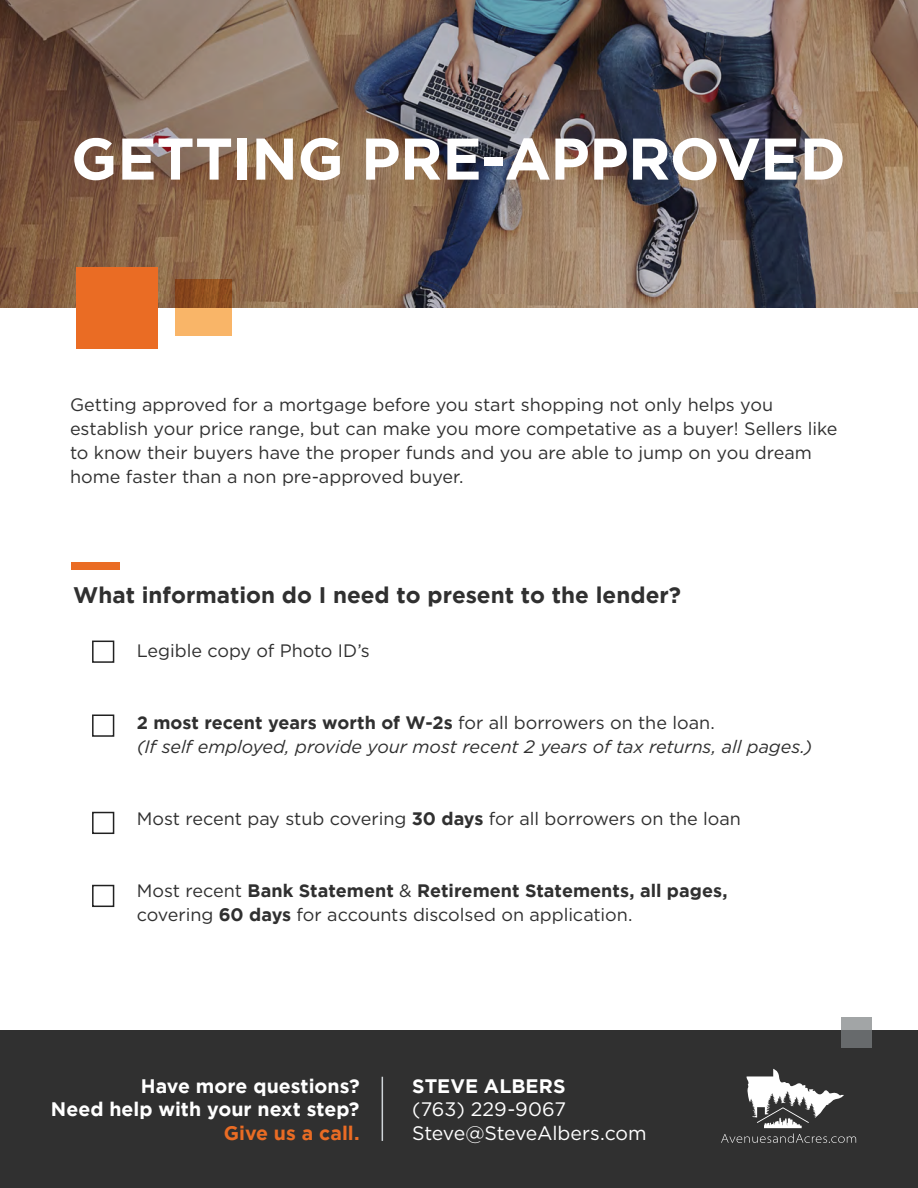
<style>
.page{position:relative;width:918px;height:1188px;background:#fff}
.page>*{position:absolute;margin:0;border:0;box-sizing:border-box;transform-origin:0 0}
.t1{font:700 58.65px "Gotham";letter-spacing:-.005em;color:#fff}
.t2{font:700 22.5px "Gotham";color:#303030}
.t3{font:700 19.5px/23.4px "Gotham";color:#fff;text-align:right}
.t4{font:19.5px/23.4px "Gotham";letter-spacing:-.01em;color:#fff}
.t5{font:700 19.5px "Gotham";letter-spacing:.005em;color:#ea6c24}
.t6{font:18px/24px "Gotham";letter-spacing:-.005em;color:#303030}
.t7{font:italic 18px/24px "Gotham";letter-spacing:-.005em;color:#303030}
.s1{font-weight:700;font-style:normal}
.s2{font-style:normal}
.s3{font-weight:700}
</style>
<div class="page">
<svg style="left:0;top:0;width:918px;height:308px;background:#7d685a"></svg>
<div style="left:76px;top:267px;width:81px;height:81px;background:#ea6c24"></div>
<svg style="left:175px;top:279px;width:56px;height:57px;background:#c17f42"></svg>
<div style="left:1px;top:1031px;width:917px;height:157px;background:#303030"></div>
<svg style="left:721px;top:1134px;width:135px;height:9px"></svg>
<svg style="left:746px;top:1069px;width:98px;height:59px"></svg>
<div style="left:92px;top:641px;width:22px;height:22px;border:2px solid #212121"></div>
<div style="left:92px;top:715px;width:22px;height:22px;border:2px solid #212121"></div>
<div style="left:92px;top:812px;width:22px;height:22px;border:2px solid #212121"></div>
<div style="left:92px;top:885px;width:22px;height:22px;border:2px solid #212121"></div>
<div style="left:72px;top:562px;width:48px;height:8px;background:#ea6c24"></div>
<svg style="left:841px;top:1017px;width:30px;height:30px"></svg>
<hr style="left:382px;top:1077px;width:1px;height:64px;background:#cfd5d9">
<h1 class="t1" style="left:71px;top:125px;width:776px">GETTING PRE-APPROVED</h1>
<p class="t6" style="left:70px;top:392px;width:769px">Getting approved for a mortgage before you start shopping not only helps you establish your price range, but can make you more competative as a buyer! Sellers like to know their buyers have the proper funds and you are able to jump on you dream home faster than a non pre-approved buyer.</p>
<p class="t2" style="left:73px;top:582px;width:609px">What information do I need to present to the lender?</p>
<p class="t6" style="left:137px;top:638px;width:235px">Legible copy of Photo ID’s</p>
<p class="t7" style="left:137px;top:711px;width:677px"><span class="s1">2 most recent years worth of W-2s</span> <span class="s2">for all borrowers on the loan.<br></span>(If self employed, provide your most recent 2 years of tax returns, all pages.)</p>
<p class="t6" style="left:137px;top:806px;width:606px">Most recent pay stub covering <span class="s3">30 days</span> for all borrowers on the loan</p>
<p class="t6" style="left:137px;top:878px;width:592px">Most recent <span class="s3">Bank Statement</span> &amp; <span class="s3">Retirement Statements, all pages, </span>covering <span class="s3">60 days</span> for accounts discolsed on application.</p>
<p class="t3" style="left:51px;top:1074px;width:310px">Have more questions?<br>Need help with your next step?</p>
<p class="t5" style="left:224px;top:1122px;width:137px">Give us a call.</p>
<p class="t3" style="left:412px;top:1074px;width:155px">STEVE ALBERS</p>
<p class="t4" style="left:412px;top:1097px;width:236px">(763) 229-9067<br>Steve@SteveAlbers.com</p>
</div>
